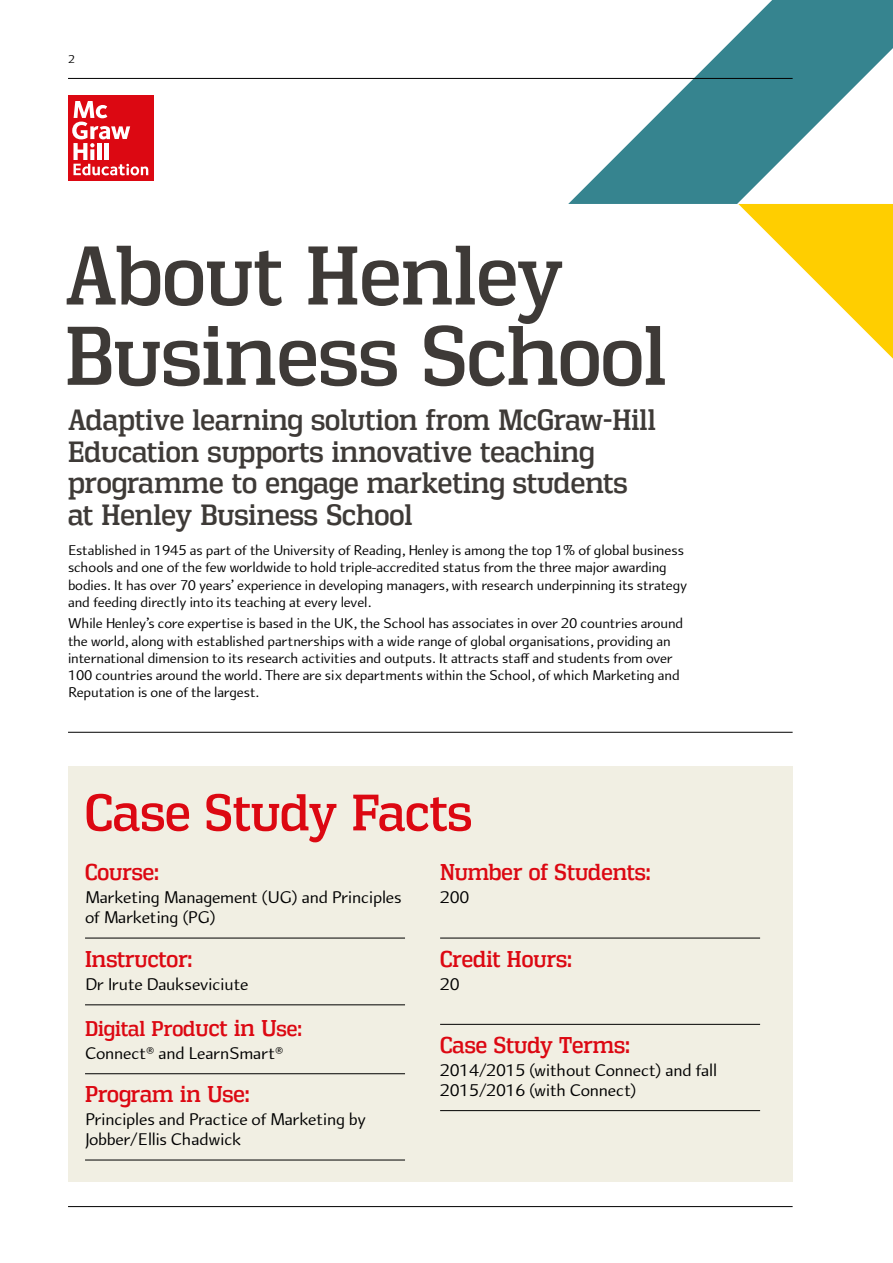
<style>
.page{position:relative;width:893px;height:1263px;background:#fff}
.page>*{position:absolute;margin:0;border:0;box-sizing:border-box;transform-origin:0 0}
.t1{font:81.75px/80.2px "Vectipede Rg";color:#3e3a37}
.t2{font:50.4px "Vectipede Rg";color:#dc0812}
.t3{font:28.8px/31.8px "Vectipede Rg";color:#3e3a37}
.t4{font:22.5px "Vectipede Rg";color:#dc0812}
.t5{font:21px "Vectipede Rg";color:#dc0812}
.t6{font:18px/19.5px "Arum Sans";letter-spacing:-.01em;color:#000}
.t7{font:15px/17.2px "Arum Sans";letter-spacing:-.01em;color:#000}
.t8{font:12px "Arum Sans";color:#000}
.s1{font-size:22.5px}
</style>
<div class="page">
<svg style="left:568px;top:0;width:325px;height:204px;fill:#3c8792"></svg>
<hr style="left:68px;top:78px;width:725px;height:1px;background:#000">
<div style="left:68px;top:95px;width:86px;height:85px;background:#dc0812"></div>
<svg style="left:72px;top:101px;width:76px;height:74px"></svg>
<svg style="left:738px;top:204px;width:155px;height:155px"></svg>
<hr style="left:68px;top:732px;width:725px;height:1px;background:#000">
<div style="left:68px;top:767px;width:724px;height:415px;background:#f1efe3"></div>
<hr style="left:85px;top:938px;width:320px;height:1px;background:#000">
<hr style="left:85px;top:1004px;width:320px;height:1px;background:#000">
<hr style="left:85px;top:1073px;width:320px;height:1px;background:#000">
<hr style="left:85px;top:1160px;width:320px;height:1px;background:#000">
<hr style="left:440px;top:938px;width:320px;height:1px;background:#000">
<hr style="left:440px;top:1024px;width:320px;height:1px;background:#000">
<hr style="left:440px;top:1110px;width:320px;height:1px;background:#000">
<hr style="left:68px;top:1206px;width:725px;height:1px;background:#000">
<p class="t8" style="left:68px;top:52px;width:8px">2</p>
<h1 class="t1" style="left:65px;top:235px;width:603px">About Henley<br>Business School</h1>
<h3 class="t3" style="left:68px;top:404px;width:589px">Adaptive learning solution from McGraw-Hill Education supports innovative teaching programme to engage marketing students at Henley Business School</h3>
<p class="t7" style="left:68px;top:542px;width:621px">Established in 1945 as part of the University of Reading, Henley is among the top 1% of global business schools and one of the few worldwide to hold triple-accredited status from the three major awarding bodies. It has over 70 years’ experience in developing managers, with research underpinning its strategy and feeding directly into its teaching at every level.</p>
<p class="t7" style="left:68px;top:615px;width:617px">While Henley’s core expertise is based in the UK, the School has associates in over 20 countries around the world, along with established partnerships with a wide range of global organisations, providing an international dimension to its research activities and outputs. It attracts staff and students from over 100 countries around the world. There are six departments within the School, of which Marketing and Reputation is one of the largest.</p>
<h2 class="t2" style="left:85px;top:782px;width:389px">Case Study Facts</h2>
<h3 class="t4" style="left:85px;top:859px;width:76px">Course:</h3>
<p class="t6" style="left:85px;top:888px;width:318px">Marketing Management (UG) and Principles of Marketing (PG)</p>
<h3 class="t4" style="left:85px;top:945px;width:109px">Instructor:</h3>
<p class="t6" style="left:85px;top:974px;width:165px">Dr Irute Daukseviciute</p>
<h3 class="t5" style="left:85px;top:1015px;width:219px">Digital Prod<span class="s1">uct in U</span>se:</h3>
<p class="t6" style="left:85px;top:1043px;width:200px">Connect® and LearnSmart®</p>
<h3 class="t4" style="left:85px;top:1081px;width:166px">Program in Use:</h3>
<p class="t6" style="left:85px;top:1110px;width:282px">Principles and Practice of Marketing by<br>Jobber/Ellis Chadwick</p>
<h3 class="t4" style="left:440px;top:859px;width:212px">Number of Students:</h3>
<p class="t6" style="left:440px;top:888px;width:31px">200</p>
<h3 class="t4" style="left:440px;top:945px;width:133px">Credit Hours:</h3>
<p class="t6" style="left:440px;top:974px;width:21px">20</p>
<h3 class="t4" style="left:440px;top:1031px;width:192px">Case Study Terms:</h3>
<p class="t6" style="left:440px;top:1061px;width:278px">2014/2015 (without Connect) and fall<br>2015/2016 (with Connect)</p>
</div>
